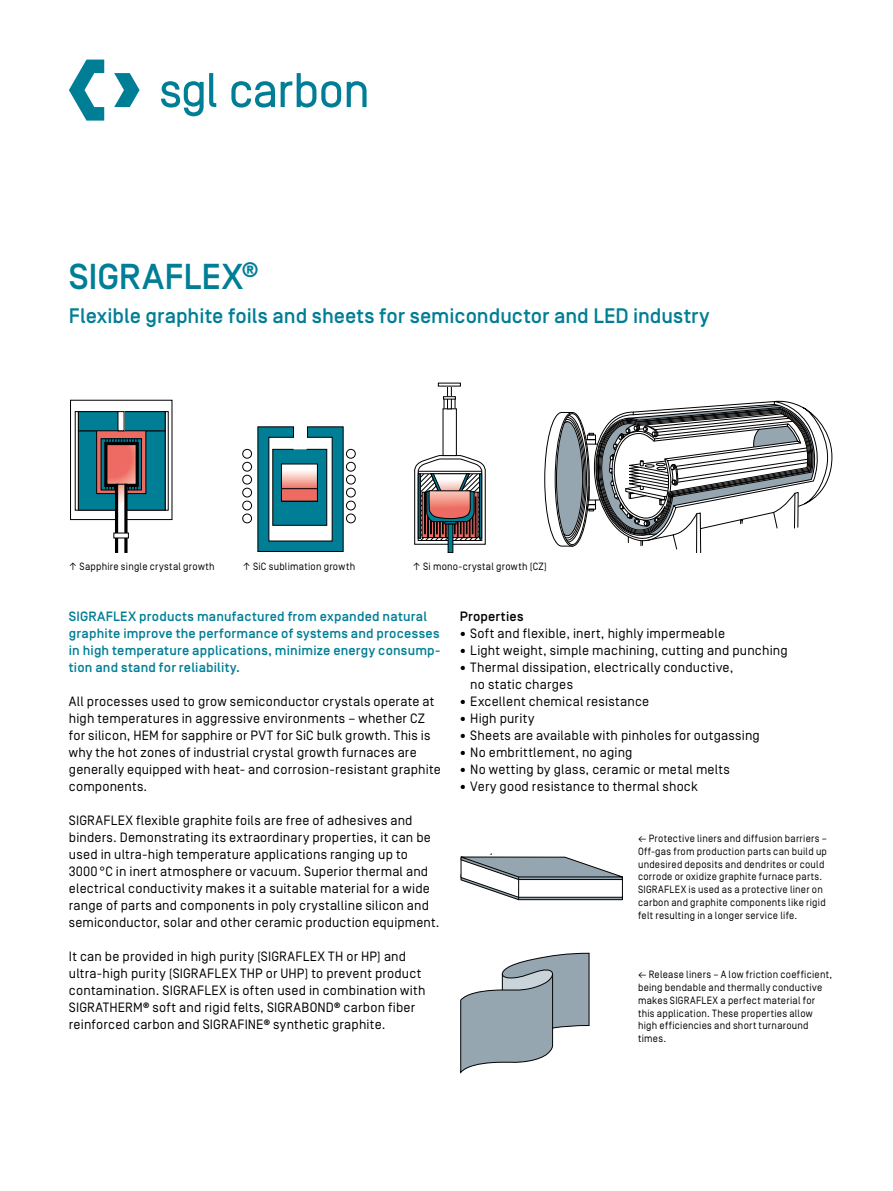
<style>
.page{position:relative;width:893px;height:1191px;background:#fff}
.page>*{position:absolute;margin:0;border:0;box-sizing:border-box;transform-origin:0 0}
.t1{font:500 36px "Simplon Norm";color:#007e95}
.t2{font:500 21px "Simplon Norm";color:#007e95}
.t3{font:13.5px/17px "Simplon Norm";letter-spacing:.015em;color:#000}
.t4{font:500 13.5px/17px "Simplon Norm";letter-spacing:.015em;color:#007e95}
.t5{font:500 13.5px "Simplon Norm";letter-spacing:.015em;color:#000}
.t6{font:10.5px/12.8px "Simplon Norm";letter-spacing:.025em;color:#000}
</style>
<div class="page">
<svg style="left:69px;top:60px;width:298px;height:61px"></svg>
<svg style="left:544px;top:400px;width:288px;height:153px"></svg>
<svg style="left:460px;top:853px;width:163px;height:47px"></svg>
<svg style="left:460px;top:953px;width:129px;height:120px"></svg>
<div style="left:70px;top:400px;width:102px;height:120px;border:1px solid #000"></div>
<div style="left:78px;top:411px;width:87px;height:20px;background:#007e95"></div>
<div style="left:78px;top:411px;width:88px;height:20px;border:1px solid #000"></div>
<div style="left:118px;top:411px;width:6px;height:20px;background:#fff"></div>
<svg style="left:78px;top:430px;width:88px;height:123px"></svg>
<svg style="left:257px;top:426px;width:87px;height:126px"></svg>
<div style="left:346px;top:449px;width:10px;height:9px;border:1px solid #000;border-radius:50%"></div>
<div style="left:346px;top:462px;width:10px;height:9px;border:1px solid #000;border-radius:50%"></div>
<div style="left:346px;top:475px;width:10px;height:9px;border:1px solid #000;border-radius:50%"></div>
<div style="left:346px;top:488px;width:10px;height:9px;border:1px solid #000;border-radius:50%"></div>
<div style="left:346px;top:501px;width:10px;height:9px;border:1px solid #000;border-radius:50%"></div>
<div style="left:346px;top:514px;width:10px;height:9px;border:1px solid #000;border-radius:50%"></div>
<div style="left:242px;top:449px;width:10px;height:9px;border:1px solid #000;border-radius:50%"></div>
<div style="left:242px;top:462px;width:10px;height:9px;border:1px solid #000;border-radius:50%"></div>
<div style="left:242px;top:475px;width:10px;height:9px;border:1px solid #000;border-radius:50%"></div>
<div style="left:242px;top:488px;width:10px;height:9px;border:1px solid #000;border-radius:50%"></div>
<div style="left:242px;top:501px;width:10px;height:9px;border:1px solid #000;border-radius:50%"></div>
<div style="left:242px;top:514px;width:10px;height:9px;border:1px solid #000;border-radius:50%"></div>
<div style="left:443px;top:408px;width:14px;height:48px;border:1px solid #000"></div>
<div style="left:447px;top:398px;width:5px;height:11px;border:1px solid #000"></div>
<div style="left:447px;top:386px;width:5px;height:11px;border:1px solid #000"></div>
<svg style="left:443px;top:396px;width:13px;height:12px"></svg>
<svg style="left:414px;top:455px;width:71px;height:98px"></svg>
<div style="left:448px;top:524px;width:5px;height:28px;background:#007e95"></div>
<div style="left:448px;top:524px;width:5px;height:29px;border:1px solid #000"></div>
<div style="left:418px;top:473px;width:3px;height:65px;border:1px solid #000"></div>
<div style="left:479px;top:473px;width:3px;height:65px;border:1px solid #000"></div>
<h1 class="t1" style="left:69px;top:257px;width:191px">SIGRAFLEX<sup>®</sup></h1>
<h2 class="t2" style="left:69px;top:304px;width:642px">Flexible graphite foils and sheets for semiconductor and LED industry</h2>
<p class="t6" style="left:69px;top:560px;width:147px">↑ Sapphire single crystal growth</p>
<p class="t6" style="left:242px;top:560px;width:114px">↑ SiC sublimation growth</p>
<p class="t6" style="left:412px;top:560px;width:136px">↑ Si mono-crystal growth (CZ)</p>
<p class="t4" style="left:69px;top:608px;width:373px">SIGRAFLEX products manufactured from expanded natural graphite improve the performance of systems and processes in high temperature applications, minimize energy consump&shy;tion and stand for reliability.</p>
<p class="t3" style="left:69px;top:693px;width:374px">All processes used to grow semiconductor crystals operate at high temperatures in aggressive environments – whether CZ for silicon, HEM for sapphire or PVT for SiC bulk growth. This is why the hot zones of industrial crystal growth furnaces are generally equipped with heat- and corrosion-resistant graphite components.</p>
<p class="t3" style="left:69px;top:812px;width:372px">SIGRAFLEX flexible graphite foils are free of adhesives and binders. Demonstrating its extraordinary properties, it can be used in ultra-high temperature applications ranging up to 3000°C in inert atmosphere or vacuum. Superior thermal and electrical conductivity makes it a suitable material for a wide range of parts and components in poly crystalline silicon and semiconductor, solar and other ceramic production equipment.</p>
<p class="t3" style="left:69px;top:948px;width:358px">It can be provided in high purity (SIGRAFLEX TH or HP) and ultra-high purity (SIGRAFLEX THP or UHP) to prevent product contamination. SIGRAFLEX is often used in combination with SIGRATHERM<sup>®</sup> soft and rigid felts, SIGRABOND<sup>®</sup> carbon fiber reinforced carbon and SIGRAFINE<sup>®</sup> synthetic graphite.</p>
<p class="t5" style="left:460px;top:609px;width:65px">Properties</p>
<p class="t3" style="left:460px;top:625px;width:267px"><sup>●</sup> Soft and flexible, inert, highly impermeable</p>
<p class="t3" style="left:460px;top:642px;width:329px"><sup>●</sup> Light weight, simple machining, cutting and punching</p>
<p class="t3" style="left:470px;top:659px;width:265px;text-indent:-11px"><sup>●</sup> Thermal dissipation, electrically conductive, no static charges</p>
<p class="t3" style="left:460px;top:693px;width:191px"><sup>●</sup> Excellent chemical resistance</p>
<p class="t3" style="left:460px;top:710px;width:76px"><sup>●</sup> High purity</p>
<p class="t3" style="left:460px;top:727px;width:302px"><sup>●</sup> Sheets are available with pinholes for outgassing</p>
<p class="t3" style="left:460px;top:744px;width:174px"><sup>●</sup> No embrittlement, no aging</p>
<p class="t3" style="left:460px;top:761px;width:272px"><sup>●</sup> No wetting by glass, ceramic or metal melts</p>
<p class="t3" style="left:460px;top:778px;width:240px"><sup>●</sup> Very good resistance to thermal shock</p>
<p class="t6" style="left:638px;top:832px;width:190px">← Protective liners and diffusion barriers – Off-gas from production parts can build up undesired deposits and dendrites or could corrode or oxidize graphite furnace parts.<br>SIGRAFLEX is used as a protective liner on carbon and graphite components like rigid felt resulting in a longer service life.</p>
<p class="t6" style="left:638px;top:968px;width:196px">← Release liners – A low friction coefficient, being bendable and thermally conductive makes SIGRAFLEX a perfect material for this application. These properties allow high efficiencies and short turnaround times.</p>
</div>
